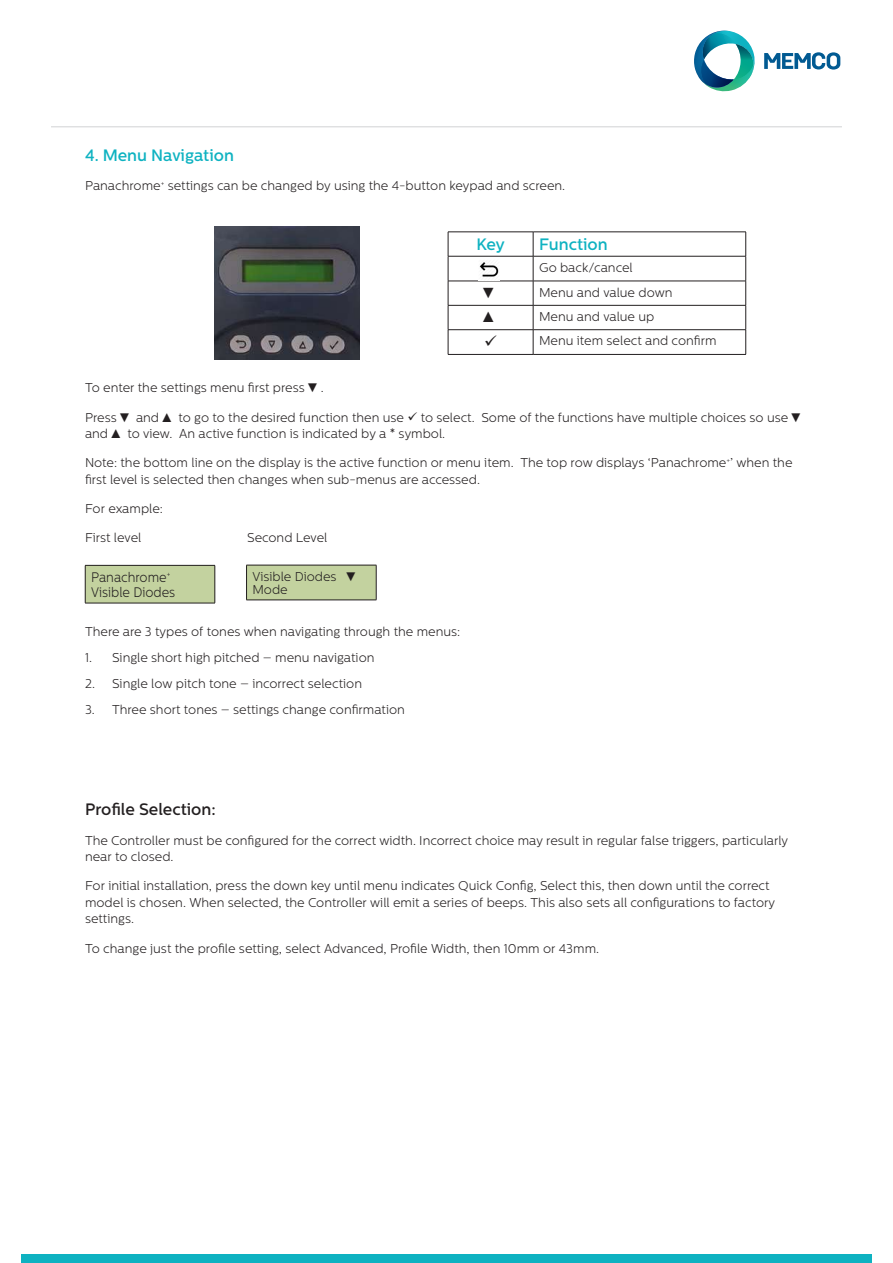
<style>
.page{position:relative;width:893px;height:1263px;background:#fff}
.page>*{position:absolute;margin:0;border:0;box-sizing:border-box;transform-origin:0 0}
.t1{font:500 16.5px "Centrale Sans";color:#0eb2c1}
.t2{font:500 16.5px "Centrale Sans";color:#231f20}
.t3{font:15px "Arial Narrow";color:#231f20}
.t4{font:300 13.8px/14.5px "Centrale Sans";color:#231f20;scale:.92 1}
.t5{font:300 12.75px/16.5px "Centrale Sans";color:#231f20}
.s1{font-family:"Arial Narrow";font-weight:400}
.s2{font-weight:500}
</style>
<div class="page">
<hr style="left:51px;top:126px;width:791px;height:1px;background:#d1d2d4">
<img style="left:214px;top:227px;width:145px;height:132px">
<hr style="left:448px;top:232px;width:85px;height:1px;background:#231f20">
<hr style="left:533px;top:232px;width:213px;height:1px;background:#231f20">
<hr style="left:448px;top:256px;width:85px;height:1px;background:#231f20">
<hr style="left:533px;top:256px;width:213px;height:1px;background:#231f20">
<hr style="left:448px;top:281px;width:85px;height:1px;background:#231f20">
<hr style="left:533px;top:281px;width:213px;height:1px;background:#231f20">
<hr style="left:448px;top:305px;width:85px;height:1px;background:#231f20">
<hr style="left:533px;top:305px;width:213px;height:1px;background:#231f20">
<hr style="left:448px;top:329px;width:85px;height:1px;background:#231f20">
<svg style="left:448px;top:232px;width:1px;height:122px"></svg>
<hr style="left:533px;top:329px;width:213px;height:1px;background:#231f20">
<svg style="left:533px;top:232px;width:1px;height:122px"></svg>
<svg style="left:745px;top:232px;width:1px;height:122px"></svg>
<hr style="left:448px;top:354px;width:85px;height:1px;background:#231f20">
<hr style="left:533px;top:354px;width:213px;height:1px;background:#231f20">
<div style="left:85px;top:565px;width:130px;height:38px;background:#c3d29f"></div>
<hr style="left:85px;top:603px;width:130px;height:1px;background:#231f20">
<hr style="left:85px;top:565px;width:130px;height:1px;background:#231f20">
<hr style="left:85px;top:565px;width:1px;height:38px;background:#231f20">
<hr style="left:215px;top:565px;width:1px;height:38px;background:#231f20">
<img style="left:479px;top:262px;width:20px;height:15px">
<div style="left:247px;top:565px;width:129px;height:35px;background:#c3d29f"></div>
<hr style="left:246px;top:600px;width:130px;height:1px;background:#231f20">
<hr style="left:246px;top:565px;width:130px;height:1px;background:#231f20">
<hr style="left:246px;top:565px;width:1px;height:35px;background:#231f20">
<hr style="left:376px;top:565px;width:1px;height:35px;background:#231f20">
<div style="left:21px;top:1254px;width:851px;height:9px;background:#0eb2c1"></div>
<svg style="left:764px;top:52px;width:76px;height:18px"></svg>
<svg style="left:694px;top:30px;width:61px;height:62px"></svg>
<p class="t1" style="left:85px;top:146px;width:150px">4. Menu Navigation</p>
<p class="t5" style="left:85px;top:178px;width:482px">Panachrome<sup>+</sup> settings can be changed by using the 4-button keypad and screen.</p>
<p class="t1" style="left:476px;top:235px;width:30px">Key</p>
<p class="t1" style="left:539px;top:235px;width:70px">Function</p>
<p class="t5" style="left:539px;top:259px;width:95px">Go back/cancel</p>
<p class="t3" style="left:483px;top:282px;width:16px">▼</p>
<p class="t5" style="left:539px;top:284px;width:135px">Menu and value down</p>
<p class="t3" style="left:483px;top:306px;width:16px">▲</p>
<p class="t5" style="left:539px;top:308px;width:117px">Menu and value up</p>
<p class="t5" style="left:539px;top:332px;width:179px">Menu item select and confirm</p>
<p class="t5" style="left:85px;top:379px;width:240px">To enter the settings menu first press <span class="s1">▼</span>.</p>
<p class="t5" style="left:85px;top:409px;width:721px">Press <span class="s1">▼</span> and <span class="s1">▲</span> to go to the desired function then use ✓ to select. Some of the functions have multiple choices so use <span class="s1">▼ </span>and <span class="s1">▲</span> to view. An active function is indicated by a <span class="s2">*</span> symbol.</p>
<p class="t5" style="left:85px;top:455px;width:709px">Note: the bottom line on the display is the active function or menu item. The top row displays ‘Panachrome<sup>+</sup>’ when the first level is selected then changes when sub-menus are accessed.</p>
<p class="t5" style="left:85px;top:500px;width:79px">For example:</p>
<p class="t5" style="left:85px;top:530px;width:58px">First level</p>
<p class="t5" style="left:247px;top:530px;width:82px">Second Level</p>
<p class="t4" style="left:91px;top:570px;width:93px">Panachrome<sup>+<br></sup>Visible Diodes</p>
<p class="t5" style="left:85px;top:623px;width:377px">There are 3 types of tones when navigating through the menus:</p>
<p class="t5" style="left:85px;top:649px;width:291px">1. Single short high pitched – menu navigation</p>
<p class="t5" style="left:85px;top:675px;width:279px">2. Single low pitch tone – incorrect selection</p>
<p class="t5" style="left:85px;top:701px;width:321px">3. Three short tones – settings change confirmation</p>
<p class="t5" style="left:252px;top:569px;width:108px;line-height:13.5px">Visible Diodes <span class="s1">▼<br></span>Mode</p>
<p class="t2" style="left:85px;top:800px;width:132px">Profile Selection:</p>
<p class="t5" style="left:85px;top:832px;width:705px">The Controller must be configured for the correct width. Incorrect choice may result in regular false triggers, particularly near to closed.</p>
<p class="t5" style="left:85px;top:877px;width:692px">For initial installation, press the down key until menu indicates Quick Config, Select this, then down until the correct model is chosen. When selected, the Controller will emit a series of beeps. This also sets all configurations to factory settings.</p>
<p class="t5" style="left:85px;top:940px;width:516px">To change just the profile setting, select Advanced, Profile Width, then 10mm or 43mm.</p>
</div>
